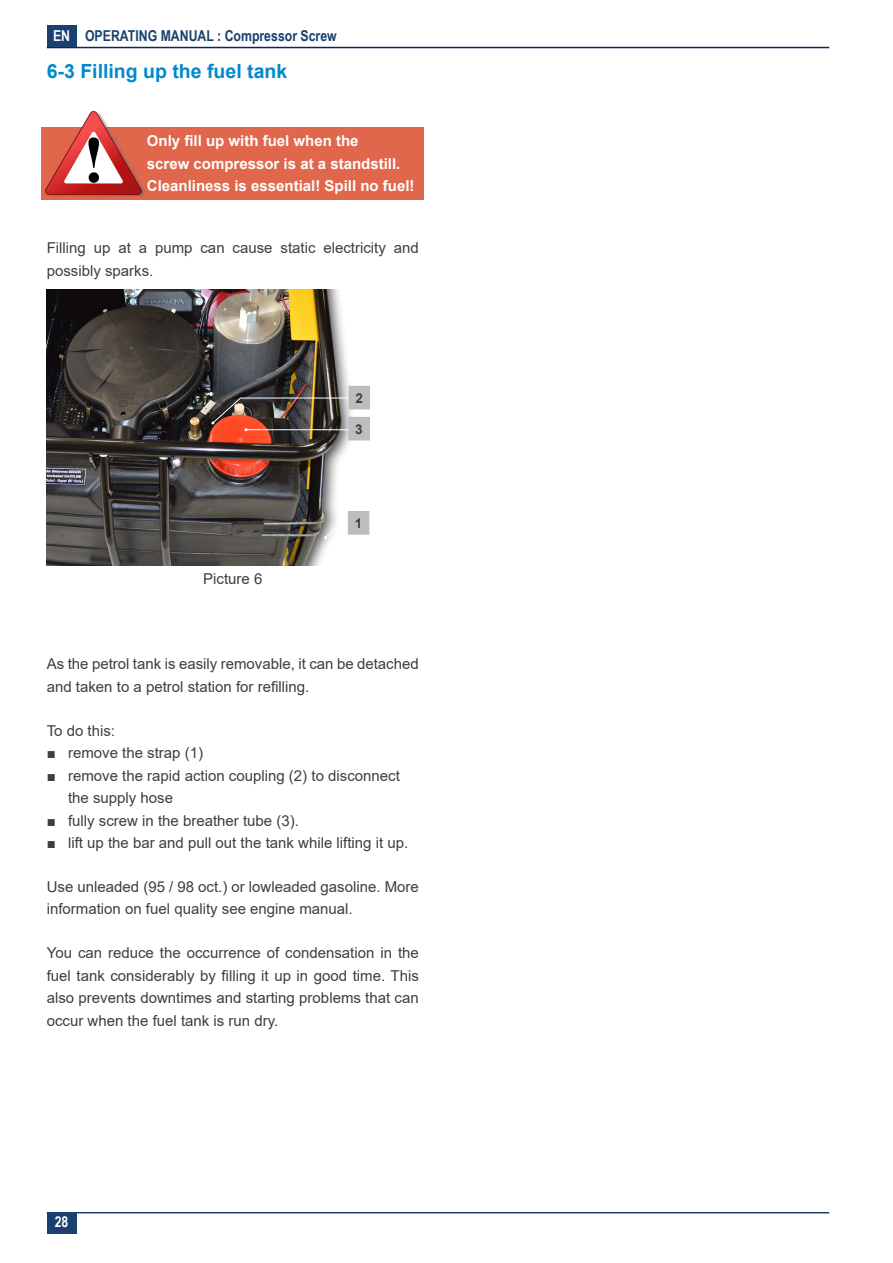
<style>
.page{position:relative;width:893px;height:1263px;background:#fff}
.page>*{position:absolute;margin:0;border:0;box-sizing:border-box;transform-origin:0 0}
.Titre_Moyen{font:700 19.5px "Arial";color:#0089cf}
.t1{font:15px/22.5px "Arial";color:#3e3e3f}
.t2{font:700 15px/22.5px "Arial";color:#fff}
.t3{font:700 15px "Arial Narrow";color:#1a406f}
.t4{font:700 15px "Arial Narrow";color:#fff}
.t5{font:700 13.5px "Arial";color:#3e3e3f}
.s1{color:#fff}
</style>
<div class="page">
<div style="left:47px;top:1212px;width:30px;height:21px;background:#1a406f"></div>
<hr style="left:47px;top:47px;width:782px;height:1px;background:#002b5f">
<hr style="left:47px;top:1212px;width:782px;height:1px;background:#1a406f">
<div style="left:47px;top:26px;width:30px;height:21px;background:#1a406f"></div>
<div style="left:41px;top:128px;width:383px;height:72px;background:#e1674c"></div>
<img style="left:42px;top:111px;width:103px;height:86px">
<img style="left:47px;top:289px;width:323px;height:277px">
<img style="left:211px;top:397px;width:159px;height:34px">
<div style="left:349px;top:417px;width:20px;height:23px;background:#bdbcbf"></div>
<div style="left:348px;top:417px;width:22px;height:23px;border:1px solid #bdbcbf"></div>
<svg style="left:324px;top:522px;width:25px;height:17px"></svg>
<div style="left:348px;top:512px;width:21px;height:22px;background:#bdbcbf"></div>
<div style="left:348px;top:511px;width:21px;height:24px;border:1px solid #bdbcbf"></div>
<div style="left:349px;top:386px;width:21px;height:23px;background:#bdbcbf"></div>
<p class="t3" style="left:53px;top:24px;width:285px"><span class="s1">EN</span> OPERATING MANUAL : Compressor Screw</p>
<p class="Titre_Moyen" style="left:47px;top:57px;width:242px">6-3 Filling up the fuel tank</p>
<p class="t2" style="left:147px;top:130px;width:269px">Only fill up with fuel when the<br>screw compressor is at a standstill.<br>Cleanliness is essential! Spill no fuel!</p>
<p class="t1" style="left:47px;top:236px;width:374px">Filling up at a pump can cause static electricity and possibly sparks.</p>
<p class="t5" style="left:356px;top:388px;width:9px">2</p>
<p class="t5" style="left:355px;top:420px;width:9px">3</p>
<p class="t1" style="left:203px;top:567px;width:61px">Picture 6</p>
<p class="t5" style="left:355px;top:514px;width:9px">1</p>
<p class="t1" style="left:47px;top:653px;width:374px">As the petrol tank is easily removable, it can be detached and taken to a petrol station for refilling.</p>
<p class="t1" style="left:47px;top:719px;width:70px">To do this:</p>
<p class="t1" style="left:47px;top:742px;width:158px">■ remove the strap (1)</p>
<p class="t1" style="left:68px;top:764px;width:333px;text-indent:-21px">■ remove the rapid action coupling (2) to disconnect the supply hose</p>
<p class="t1" style="left:47px;top:809px;width:254px">■ fully screw in the breather tube (3).</p>
<p class="t1" style="left:47px;top:832px;width:363px">■ lift up the bar and pull out the tank while lifting it up.</p>
<p class="t1" style="left:47px;top:875px;width:374px">Use unleaded (95 / 98 oct.) or lowleaded gasoline. More information on fuel quality see engine manual.</p>
<p class="t1" style="left:47px;top:942px;width:374px;text-align:justify">You can reduce the occurrence of condensation in the fuel tank considerably by filling it up in good time. This also prevents downtimes and starting problems that can occur when the fuel tank is run dry.</p>
<p class="t4" style="left:55px;top:1211px;width:15px">28</p>
</div>
